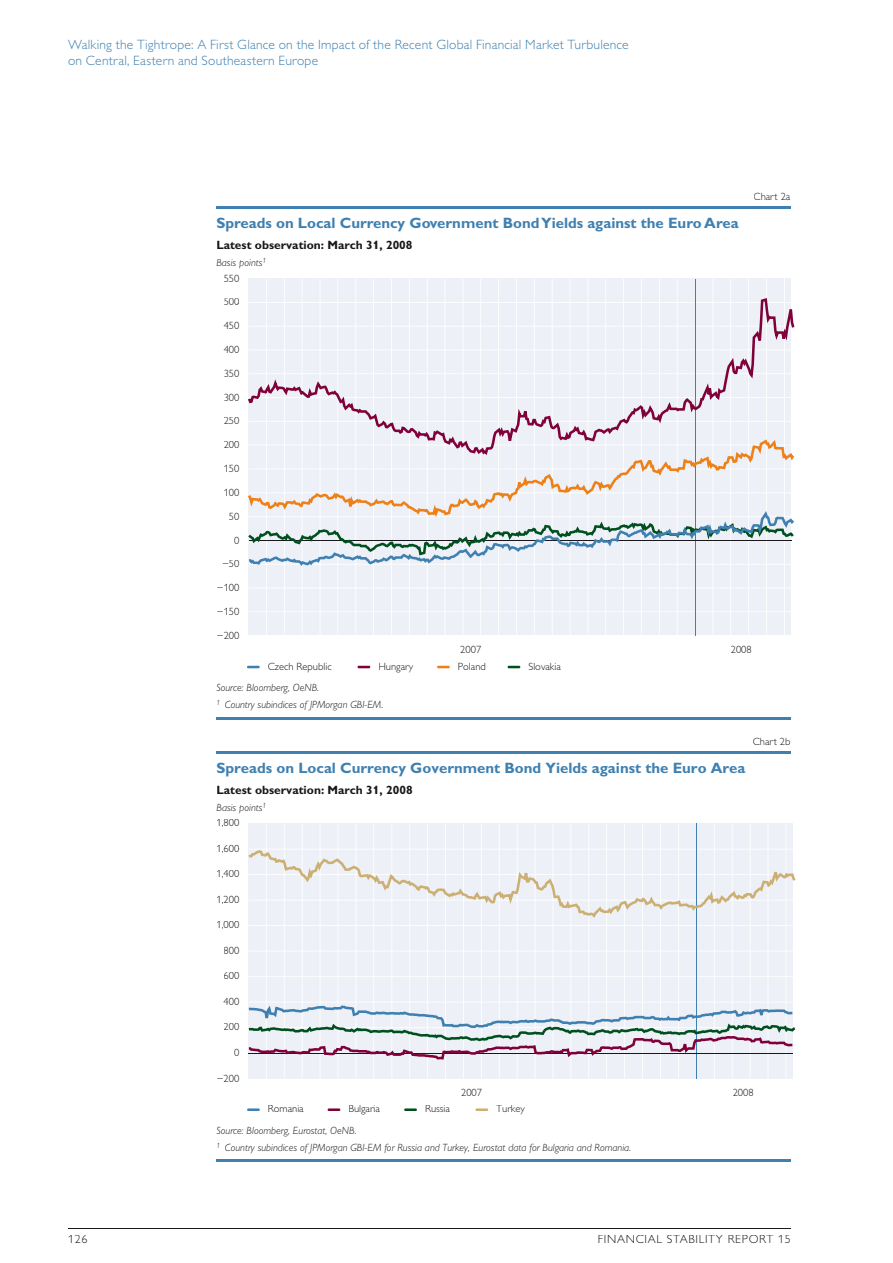
<style>
.page{position:relative;width:893px;height:1263px;background:#fff}
.page>*{position:absolute;margin:0;border:0;box-sizing:border-box;transform-origin:0 0}
.t1{font:700 15px "Gill Alternate One";color:#3f80b0}
.t2{font:300 13.5px/16.5px "Gill Alternate One";letter-spacing:.015em;color:#3f80b0}
.t3{font:700 12px "Gill Alternate One";color:#1a171b}
.t4{font:300 12px "Gill Alternate One";letter-spacing:.06em;color:#1a171b}
.t5{font:italic 300 10.5px "Gill Alternate One";color:#1a171b}
.t6{font:300 10.5px "Gill Alternate One";color:#1a171b}
</style>
<div class="page">
<hr style="left:68px;top:1228px;width:723px;height:1px;background:#1a171b">
<hr style="left:216px;top:717px;width:574px;height:2px;background:#3f80b0">
<svg style="left:247px;top:666px;width:13px;height:2px"></svg>
<svg style="left:358px;top:666px;width:12px;height:2px"></svg>
<hr style="left:216px;top:206px;width:574px;height:3px;background:#3f80b0">
<svg style="left:437px;top:666px;width:13px;height:2px"></svg>
<svg style="left:508px;top:666px;width:12px;height:2px"></svg>
<div style="left:248px;top:278px;width:543px;height:357px;background:#edf0f6"></div>
<hr style="left:249px;top:611px;width:542px;height:1px;background:#fff">
<hr style="left:249px;top:587px;width:542px;height:1px;background:#fff">
<hr style="left:266px;top:279px;width:1px;height:356px;background:#fff">
<hr style="left:284px;top:279px;width:1px;height:356px;background:#fff">
<hr style="left:302px;top:279px;width:1px;height:356px;background:#fff">
<hr style="left:320px;top:279px;width:1px;height:356px;background:#fff">
<hr style="left:337px;top:279px;width:1px;height:356px;background:#fff">
<hr style="left:355px;top:279px;width:1px;height:356px;background:#fff">
<hr style="left:373px;top:279px;width:1px;height:356px;background:#fff">
<hr style="left:391px;top:279px;width:1px;height:356px;background:#fff">
<hr style="left:409px;top:279px;width:1px;height:356px;background:#fff">
<hr style="left:427px;top:279px;width:1px;height:356px;background:#fff">
<hr style="left:445px;top:279px;width:1px;height:356px;background:#fff">
<hr style="left:463px;top:279px;width:1px;height:356px;background:#fff">
<hr style="left:480px;top:279px;width:1px;height:356px;background:#fff">
<hr style="left:498px;top:279px;width:1px;height:356px;background:#fff">
<hr style="left:516px;top:279px;width:1px;height:356px;background:#fff">
<hr style="left:534px;top:279px;width:1px;height:356px;background:#fff">
<hr style="left:552px;top:279px;width:1px;height:356px;background:#fff">
<hr style="left:570px;top:279px;width:1px;height:356px;background:#fff">
<hr style="left:587px;top:279px;width:1px;height:356px;background:#fff">
<hr style="left:605px;top:279px;width:1px;height:356px;background:#fff">
<hr style="left:623px;top:279px;width:1px;height:356px;background:#fff">
<hr style="left:641px;top:279px;width:1px;height:356px;background:#fff">
<hr style="left:659px;top:279px;width:1px;height:356px;background:#fff">
<hr style="left:677px;top:279px;width:1px;height:356px;background:#fff">
<hr style="left:695px;top:279px;width:1px;height:356px;background:#3f80b0">
<hr style="left:712px;top:279px;width:1px;height:356px;background:#fff">
<hr style="left:730px;top:279px;width:1px;height:356px;background:#fff">
<hr style="left:748px;top:279px;width:1px;height:356px;background:#fff">
<hr style="left:766px;top:279px;width:1px;height:356px;background:#fff">
<hr style="left:784px;top:279px;width:1px;height:356px;background:#fff">
<svg style="left:248px;top:298px;width:546px;height:141px"></svg>
<svg style="left:248px;top:439px;width:546px;height:127px"></svg>
<hr style="left:216px;top:751px;width:574px;height:3px;background:#3f80b0">
<hr style="left:216px;top:1159px;width:574px;height:3px;background:#3f80b0">
<svg style="left:247px;top:1108px;width:13px;height:3px"></svg>
<svg style="left:328px;top:1108px;width:12px;height:3px"></svg>
<svg style="left:404px;top:1108px;width:13px;height:3px"></svg>
<svg style="left:475px;top:1108px;width:13px;height:3px"></svg>
<div style="left:248px;top:823px;width:545px;height:255px;background:#edf0f6"></div>
<hr style="left:248px;top:1027px;width:545px;height:1px;background:#fff">
<hr style="left:248px;top:1002px;width:545px;height:1px;background:#fff">
<hr style="left:248px;top:976px;width:545px;height:1px;background:#fff">
<hr style="left:248px;top:951px;width:545px;height:1px;background:#fff">
<hr style="left:248px;top:925px;width:545px;height:1px;background:#fff">
<hr style="left:248px;top:900px;width:545px;height:1px;background:#fff">
<hr style="left:248px;top:874px;width:545px;height:1px;background:#fff">
<hr style="left:248px;top:849px;width:545px;height:1px;background:#fff">
<hr style="left:266px;top:823px;width:1px;height:255px;background:#fff">
<hr style="left:284px;top:823px;width:1px;height:255px;background:#fff">
<hr style="left:302px;top:823px;width:1px;height:255px;background:#fff">
<hr style="left:320px;top:823px;width:1px;height:255px;background:#fff">
<hr style="left:338px;top:823px;width:1px;height:255px;background:#fff">
<hr style="left:355px;top:823px;width:1px;height:255px;background:#fff">
<hr style="left:373px;top:823px;width:1px;height:255px;background:#fff">
<hr style="left:391px;top:823px;width:1px;height:255px;background:#fff">
<hr style="left:409px;top:823px;width:1px;height:255px;background:#fff">
<hr style="left:427px;top:823px;width:1px;height:255px;background:#fff">
<hr style="left:445px;top:823px;width:1px;height:255px;background:#fff">
<hr style="left:463px;top:823px;width:1px;height:255px;background:#fff">
<hr style="left:481px;top:823px;width:1px;height:255px;background:#fff">
<hr style="left:499px;top:823px;width:1px;height:255px;background:#fff">
<hr style="left:517px;top:823px;width:1px;height:255px;background:#fff">
<hr style="left:535px;top:823px;width:1px;height:255px;background:#fff">
<hr style="left:553px;top:823px;width:1px;height:255px;background:#fff">
<hr style="left:570px;top:823px;width:1px;height:255px;background:#fff">
<hr style="left:588px;top:823px;width:1px;height:255px;background:#fff">
<hr style="left:606px;top:823px;width:1px;height:255px;background:#fff">
<hr style="left:624px;top:823px;width:1px;height:255px;background:#fff">
<hr style="left:642px;top:823px;width:1px;height:255px;background:#fff">
<hr style="left:660px;top:823px;width:1px;height:255px;background:#fff">
<hr style="left:678px;top:823px;width:1px;height:255px;background:#fff">
<hr style="left:696px;top:823px;width:1px;height:255px;background:#3f80b0">
<hr style="left:714px;top:823px;width:1px;height:255px;background:#fff">
<hr style="left:732px;top:823px;width:1px;height:255px;background:#fff">
<hr style="left:750px;top:823px;width:1px;height:255px;background:#fff">
<hr style="left:768px;top:823px;width:1px;height:255px;background:#fff">
<hr style="left:785px;top:823px;width:1px;height:255px;background:#fff">
<hr style="left:248px;top:1053px;width:545px;height:1px;background:#1a171b">
<svg style="left:249px;top:850px;width:547px;height:68px"></svg>
<svg style="left:249px;top:1005px;width:546px;height:55px"></svg>
<p class="t2" style="left:68px;top:36px;width:562px">Walking the Tightrope: A First Glance on the Impact of the Recent Global Financial Market Turbulence on Central, Eastern and Southeastern Europe</p>
<h1 class="t1" style="left:216px;top:214px;width:524px">Spreads on Local Currency Government Bond Yields against the Euro Area</h1>
<p class="t3" style="left:216px;top:238px;width:198px">Latest observation: March 31, 2008</p>
<p class="t5" style="left:216px;top:257px;width:51px">Basis points<sup>1</sup></p>
<p class="t6" style="left:224px;top:272px;width:17px">550</p>
<p class="t6" style="left:224px;top:296px;width:17px">500</p>
<p class="t6" style="left:224px;top:320px;width:17px">450</p>
<p class="t6" style="left:224px;top:344px;width:17px">400</p>
<p class="t6" style="left:224px;top:367px;width:17px">350</p>
<p class="t6" style="left:224px;top:391px;width:17px">300</p>
<p class="t6" style="left:224px;top:415px;width:17px">250</p>
<p class="t6" style="left:224px;top:439px;width:17px">200</p>
<p class="t6" style="left:224px;top:463px;width:17px">150</p>
<p class="t6" style="left:224px;top:486px;width:17px">100</p>
<p class="t6" style="left:229px;top:510px;width:12px">50</p>
<p class="t6" style="left:234px;top:534px;width:7px">0</p>
<p class="t6" style="left:222px;top:558px;width:19px">–50</p>
<p class="t6" style="left:217px;top:582px;width:24px">–100</p>
<p class="t6" style="left:217px;top:605px;width:24px">–150</p>
<p class="t6" style="left:217px;top:629px;width:24px">–200</p>
<p class="t6" style="left:753px;top:191px;width:38px">Chart 2a</p>
<p class="t6" style="left:268px;top:660px;width:65px">Czech Republic</p>
<p class="t6" style="left:378px;top:660px;width:36px">Hungary</p>
<p class="t5" style="left:216px;top:682px;width:104px">Source: Bloomberg, OeNB.</p>
<p class="t5" style="left:216px;top:699px;width:168px"><sup>1</sup> Country subindices of JPMorgan GBI-EM.</p>
<p class="t6" style="left:460px;top:643px;width:22px">2007</p>
<p class="t6" style="left:731px;top:643px;width:22px">2008</p>
<p class="t6" style="left:458px;top:660px;width:30px">Poland</p>
<p class="t6" style="left:528px;top:660px;width:34px">Slovakia</p>
<p class="t6" style="left:753px;top:735px;width:39px">Chart 2b</p>
<h1 class="t1" style="left:216px;top:759px;width:530px">Spreads on Local Currency Government Bond Yields against the Euro Area</h1>
<p class="t3" style="left:216px;top:783px;width:198px">Latest observation: March 31, 2008</p>
<p class="t5" style="left:216px;top:802px;width:51px">Basis points<sup>1</sup></p>
<p class="t6" style="left:216px;top:817px;width:24px">1,800</p>
<p class="t6" style="left:216px;top:842px;width:24px">1,600</p>
<p class="t6" style="left:216px;top:868px;width:24px">1,400</p>
<p class="t6" style="left:216px;top:893px;width:24px">1,200</p>
<p class="t6" style="left:216px;top:919px;width:24px">1,000</p>
<p class="t6" style="left:224px;top:944px;width:17px">800</p>
<p class="t6" style="left:224px;top:970px;width:17px">600</p>
<p class="t6" style="left:224px;top:995px;width:17px">400</p>
<p class="t6" style="left:224px;top:1021px;width:17px">200</p>
<p class="t6" style="left:234px;top:1046px;width:7px">0</p>
<p class="t6" style="left:217px;top:1072px;width:24px">–200</p>
<p class="t6" style="left:461px;top:1086px;width:22px">2007</p>
<p class="t6" style="left:733px;top:1086px;width:22px">2008</p>
<p class="t6" style="left:268px;top:1103px;width:37px">Romania</p>
<p class="t6" style="left:348px;top:1103px;width:33px">Bulgaria</p>
<p class="t5" style="left:216px;top:1124px;width:142px">Source: Bloomberg, Eurostat, OeNB.</p>
<p class="t6" style="left:425px;top:1103px;width:27px">Russia</p>
<p class="t6" style="left:496px;top:1103px;width:30px">Turkey</p>
<p class="t5" style="left:216px;top:1141px;width:416px"><sup>1</sup> Country subindices of JPMorgan GBI-EM for Russia and Turkey, Eurostat data for Bulgaria and Romania.</p>
<p class="t4" style="left:68px;top:1232px;width:21px">126</p>
<p class="t4" style="left:598px;top:1232px;width:194px">FINANCIAL STABILITY REPORT 15</p>
</div>
